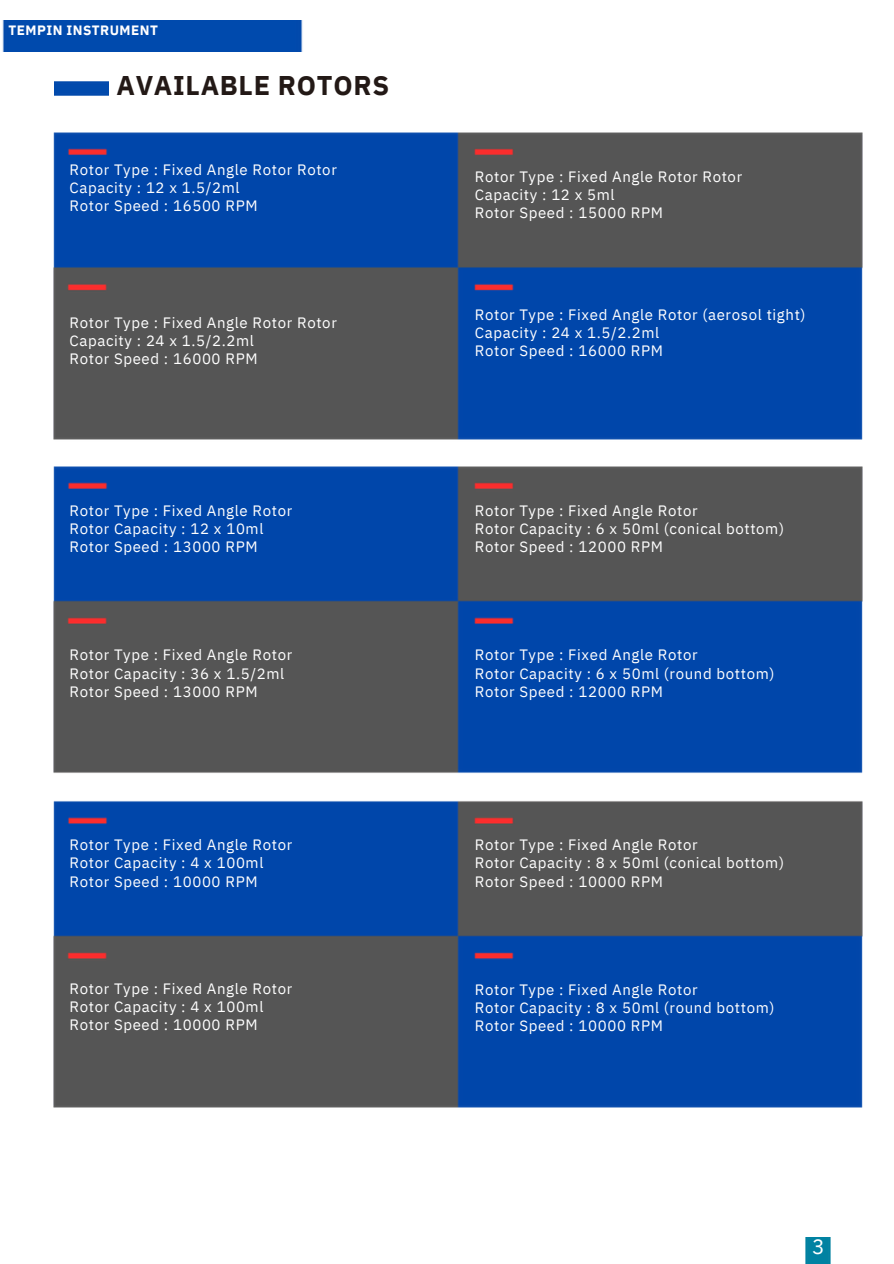
<style>
.page{position:relative;width:894px;height:1264px;background:#fff}
.page>*{position:absolute;margin:0;border:0;box-sizing:border-box;transform-origin:0 0}
.t1{font:700 27px "IBM Plex Sans";letter-spacing:.025em;color:#231916}
.t2{font:21px "IBM Plex Sans";color:#fff}
.t3{font:15px/18px "IBM Plex Sans";letter-spacing:.04em;color:#fff}
.t4{font:700 13.5px "IBM Plex Sans";letter-spacing:.035em;color:#fff}
</style>
<div class="page">
<img style="left:54px;top:81px;width:54px;height:15px">
<img style="left:805px;top:1237px;width:25px;height:26px">
<div style="left:2px;top:21px;width:301px;height:30px;background:#004aad"></div>
<img style="left:53px;top:132px;width:810px;height:308px">
<img style="left:53px;top:466px;width:810px;height:642px">
<p class="t4" style="left:9px;top:21px;width:151px">TEMPIN INSTRUMENT</p>
<p class="t1" style="left:116px;top:67px;width:274px">AVAILABLE ROTORS</p>
<p class="t3" style="left:69px;top:160px;width:269px">Rotor Type : Fixed Angle Rotor Rotor<br>Capacity : 12 x 1.5/2ml<br>Rotor Speed : 16500 RPM</p>
<p class="t3" style="left:69px;top:313px;width:269px">Rotor Type : Fixed Angle Rotor Rotor<br>Capacity : 24 x 1.5/2.2ml<br>Rotor Speed : 16000 RPM</p>
<p class="t3" style="left:69px;top:502px;width:224px">Rotor Type : Fixed Angle Rotor<br>Rotor Capacity : 12 x 10ml<br>Rotor Speed : 13000 RPM</p>
<p class="t3" style="left:69px;top:646px;width:224px">Rotor Type : Fixed Angle Rotor<br>Rotor Capacity : 36 x 1.5/2ml<br>Rotor Speed : 13000 RPM</p>
<p class="t3" style="left:69px;top:835px;width:224px">Rotor Type : Fixed Angle Rotor</p>
<p class="t3" style="left:69px;top:853px;width:195px">Rotor Capacity : 4 x 100ml</p>
<p class="t3" style="left:69px;top:871px;width:189px">Rotor Speed : 10000 RPM</p>
<p class="t3" style="left:69px;top:978px;width:224px">Rotor Type : Fixed Angle Rotor<br>Rotor Capacity : 4 x 100ml<br>Rotor Speed : 10000 RPM</p>
<p class="t3" style="left:474px;top:168px;width:269px">Rotor Type : Fixed Angle Rotor Rotor<br>Capacity : 12 x 5ml<br>Rotor Speed : 15000 RPM</p>
<p class="t3" style="left:474px;top:305px;width:332px">Rotor Type : Fixed Angle Rotor (aerosol tight)<br>Capacity : 24 x 1.5/2.2ml<br>Rotor Speed : 16000 RPM</p>
<p class="t3" style="left:474px;top:502px;width:310px">Rotor Type : Fixed Angle Rotor<br>Rotor Capacity : 6 x 50ml (conical bottom)<br>Rotor Speed : 12000 RPM</p>
<p class="t3" style="left:474px;top:646px;width:301px">Rotor Type : Fixed Angle Rotor<br>Rotor Capacity : 6 x 50ml (round bottom)<br>Rotor Speed : 12000 RPM</p>
<p class="t3" style="left:474px;top:835px;width:310px">Rotor Type : Fixed Angle Rotor<br>Rotor Capacity : 8 x 50ml (conical bottom)<br>Rotor Speed : 10000 RPM</p>
<p class="t3" style="left:474px;top:980px;width:301px">Rotor Type : Fixed Angle Rotor<br>Rotor Capacity : 8 x 50ml (round bottom)<br>Rotor Speed : 10000 RPM</p>
<p class="t2" style="left:811px;top:1232px;width:14px">3</p>
</div>
